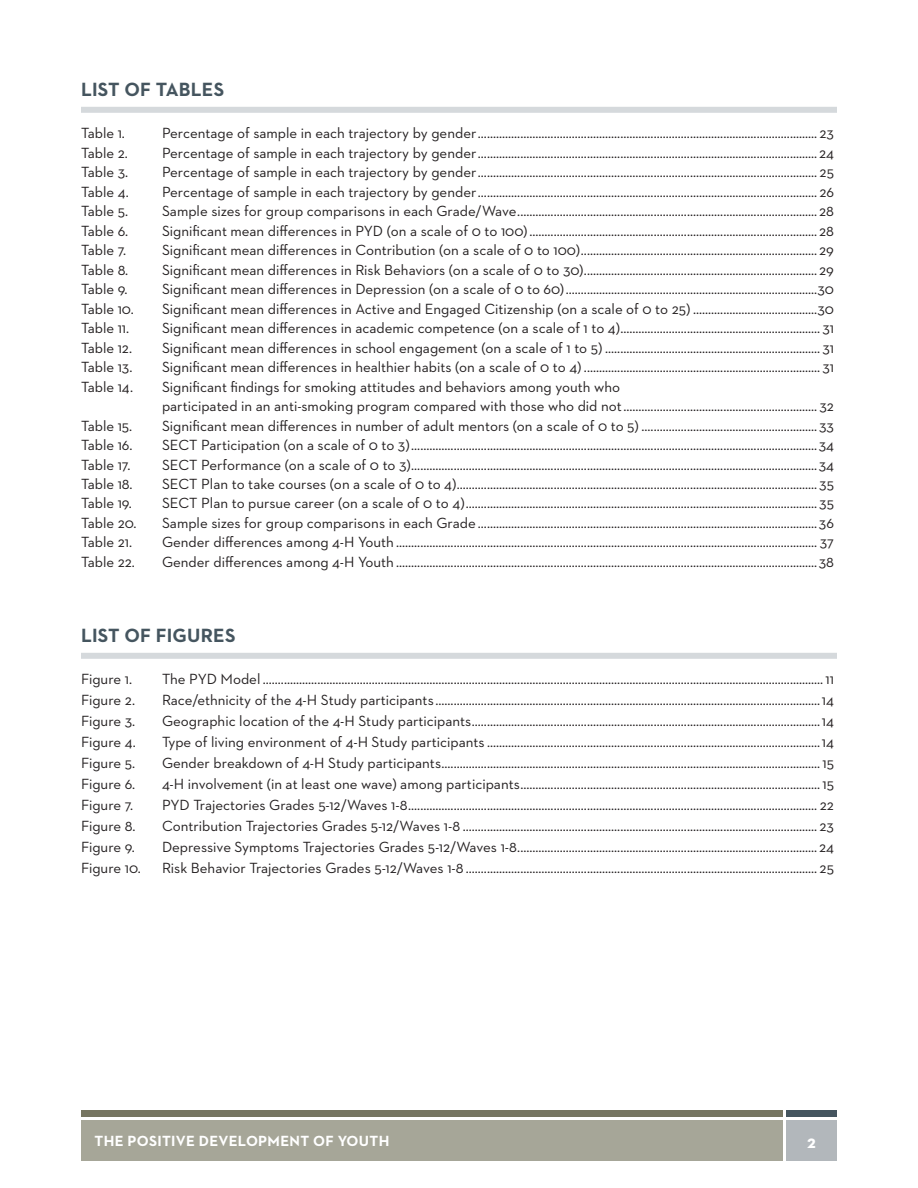
<style>
.page{position:relative;width:918px;height:1188px;background:#fff}
.page>*{position:absolute;margin:0;border:0;box-sizing:border-box;transform-origin:0 0}
.t1{font:700 19.5px "Neutraface 2 Text";letter-spacing:.01em;color:#45555f}
.t2{font:700 18px "Neutraface 2 Text";color:#fff}
.t3{font:15px/19.5px "Neutraface 2 Text";color:#231f20}
.t4{font:700 15px "Neutraface 2 Text";letter-spacing:.02em;color:#fff}
</style>
<div class="page">
<div style="left:81px;top:1120px;width:702px;height:41px;background:#a6a698"></div>
<div style="left:81px;top:1110px;width:702px;height:7px;background:#767561"></div>
<div style="left:787px;top:1120px;width:50px;height:41px;background:#b2b7bb"></div>
<div style="left:787px;top:1110px;width:50px;height:7px;background:#45555f"></div>
<div style="left:81px;top:107px;width:756px;height:6px;background:#d5d9dc"></div>
<div style="left:81px;top:653px;width:756px;height:6px;background:#d5d9dc"></div>
<h1 class="t1" style="left:81px;top:77px;width:145px">LIST OF TABLES</h1>
<p class="t3" style="left:81px;top:123px;width:46px">Table 1.</p>
<p class="t3" style="left:162px;top:123px;width:673px">Percentage of sample in each trajectory by gender................................................................................................................ 23</p>
<p class="t3" style="left:81px;top:142px;width:48px">Table 2.</p>
<p class="t3" style="left:162px;top:142px;width:673px">Percentage of sample in each trajectory by gender................................................................................................................ 24</p>
<p class="t3" style="left:81px;top:162px;width:49px">Table 3.</p>
<p class="t3" style="left:162px;top:162px;width:674px">Percentage of sample in each trajectory by gender................................................................................................................ 25</p>
<p class="t3" style="left:81px;top:181px;width:49px">Table 4.</p>
<p class="t3" style="left:162px;top:181px;width:674px">Percentage of sample in each trajectory by gender................................................................................................................ 26</p>
<p class="t3" style="left:81px;top:201px;width:49px">Table 5.</p>
<p class="t3" style="left:162px;top:201px;width:674px">Sample sizes for group comparisons in each Grade/Wave................................................................................................... 28</p>
<p class="t3" style="left:81px;top:220px;width:49px">Table 6.</p>
<p class="t3" style="left:162px;top:220px;width:674px">Significant mean differences in PYD (on a scale of 0 to 100)............................................................................................... 28</p>
<p class="t3" style="left:81px;top:240px;width:47px">Table 7.</p>
<p class="t3" style="left:162px;top:240px;width:674px">Significant mean differences in Contribution (on a scale of 0 to 100).............................................................................. 29</p>
<p class="t3" style="left:81px;top:259px;width:49px">Table 8.</p>
<p class="t3" style="left:162px;top:259px;width:674px">Significant mean differences in Risk Behaviors (on a scale of 0 to 30)............................................................................. 29</p>
<p class="t3" style="left:81px;top:279px;width:48px">Table 9.</p>
<p class="t3" style="left:162px;top:279px;width:674px">Significant mean differences in Depression (on a scale of 0 to 60)...................................................................................30</p>
<p class="t3" style="left:81px;top:298px;width:54px">Table 10.</p>
<p class="t3" style="left:162px;top:298px;width:674px">Significant mean differences in Active and Engaged Citizenship (on a scale of 0 to 25) .........................................30</p>
<p class="t3" style="left:81px;top:318px;width:50px">Table 11.</p>
<p class="t3" style="left:162px;top:318px;width:673px">Significant mean differences in academic competence (on a scale of 1 to 4).................................................................. 31</p>
<p class="t3" style="left:81px;top:337px;width:53px">Table 12.</p>
<p class="t3" style="left:162px;top:337px;width:673px">Significant mean differences in school engagement (on a scale of 1 to 5) ....................................................................... 31</p>
<p class="t3" style="left:81px;top:357px;width:53px">Table 13.</p>
<p class="t3" style="left:162px;top:357px;width:673px">Significant mean differences in healthier habits (on a scale of 0 to 4) .............................................................................. 31</p>
<p class="t3" style="left:81px;top:376px;width:54px">Table 14.</p>
<p class="t3" style="left:162px;top:376px;width:673px">Significant findings for smoking attitudes and behaviors among youth who<br>participated in an anti-smoking program compared with those who did not................................................................ 32</p>
<p class="t3" style="left:81px;top:415px;width:53px">Table 15.</p>
<p class="t3" style="left:162px;top:415px;width:673px">Significant mean differences in number of adult mentors (on a scale of 0 to 5) .......................................................... 33</p>
<p class="t3" style="left:81px;top:435px;width:53px">Table 16.</p>
<p class="t3" style="left:162px;top:435px;width:673px">SECT Participation (on a scale of 0 to 3)......................................................................................................................................34</p>
<p class="t3" style="left:81px;top:454px;width:51px">Table 17.</p>
<p class="t3" style="left:162px;top:454px;width:673px">SECT Performance (on a scale of 0 to 3)......................................................................................................................................34</p>
<p class="t3" style="left:81px;top:474px;width:53px">Table 18.</p>
<p class="t3" style="left:162px;top:474px;width:674px">SECT Plan to take courses (on a scale of 0 to 4)....................................................................................................................... 35</p>
<p class="t3" style="left:81px;top:493px;width:52px">Table 19.</p>
<p class="t3" style="left:162px;top:493px;width:674px">SECT Plan to pursue career (on a scale of 0 to 4).................................................................................................................... 35</p>
<p class="t3" style="left:81px;top:513px;width:57px">Table 20.</p>
<p class="t3" style="left:162px;top:513px;width:673px">Sample sizes for group comparisons in each Grade ................................................................................................................36</p>
<p class="t3" style="left:81px;top:532px;width:53px">Table 21.</p>
<p class="t3" style="left:162px;top:532px;width:674px">Gender differences among 4-H Youth ........................................................................................................................................... 37</p>
<p class="t3" style="left:81px;top:552px;width:55px">Table 22.</p>
<p class="t3" style="left:162px;top:552px;width:674px">Gender differences among 4-H Youth ...........................................................................................................................................38</p>
<h1 class="t1" style="left:81px;top:623px;width:98px">LIST OF FIGURES</h1>
<p class="t3" style="left:81px;top:669px;width:53px">Figure 1.</p>
<p class="t3" style="left:162px;top:669px;width:674px">The PYD Model ......................................................................................................................................................................................... 11</p>
<p class="t3" style="left:81px;top:690px;width:56px">Figure 2.</p>
<p class="t3" style="left:162px;top:690px;width:674px">Race/ethnicity of the 4-H Study participants ...............................................................................................................................14</p>
<p class="t3" style="left:81px;top:711px;width:56px">Figure 3.</p>
<p class="t3" style="left:162px;top:711px;width:674px">Geographic location of the 4-H Study participants...................................................................................................................14</p>
<p class="t3" style="left:81px;top:732px;width:56px">Figure 4.</p>
<p class="t3" style="left:162px;top:732px;width:674px">Type of living environment of 4-H Study participants ..............................................................................................................14</p>
<p class="t3" style="left:81px;top:753px;width:56px">Figure 5.</p>
<p class="t3" style="left:162px;top:753px;width:674px">Gender breakdown of 4-H Study participants............................................................................................................................. 15</p>
<p class="t3" style="left:81px;top:774px;width:56px">Figure 6.</p>
<p class="t3" style="left:162px;top:774px;width:674px">4-H involvement (in at least one wave) among participants................................................................................................... 15</p>
<p class="t3" style="left:81px;top:795px;width:54px">Figure 7.</p>
<p class="t3" style="left:162px;top:795px;width:674px">PYD Trajectories Grades 5-12/Waves 1-8....................................................................................................................................... 22</p>
<p class="t3" style="left:81px;top:816px;width:56px">Figure 8.</p>
<p class="t3" style="left:162px;top:816px;width:674px">Contribution Trajectories Grades 5-12/Waves 1-8 ..................................................................................................................... 23</p>
<p class="t3" style="left:81px;top:837px;width:55px">Figure 9.</p>
<p class="t3" style="left:162px;top:837px;width:674px">Depressive Symptoms Trajectories Grades 5-12/Waves 1-8................................................................................................... 24</p>
<p class="t3" style="left:81px;top:858px;width:61px">Figure 10.</p>
<p class="t3" style="left:162px;top:858px;width:674px">Risk Behavior Trajectories Grades 5-12/Waves 1-8 .................................................................................................................... 25</p>
<p class="t4" style="left:94px;top:1131px;width:296px">THE POSITIVE DEVELOPMENT OF YOUTH</p>
<p class="t2" style="left:807px;top:1130px;width:10px">2</p>
</div>
